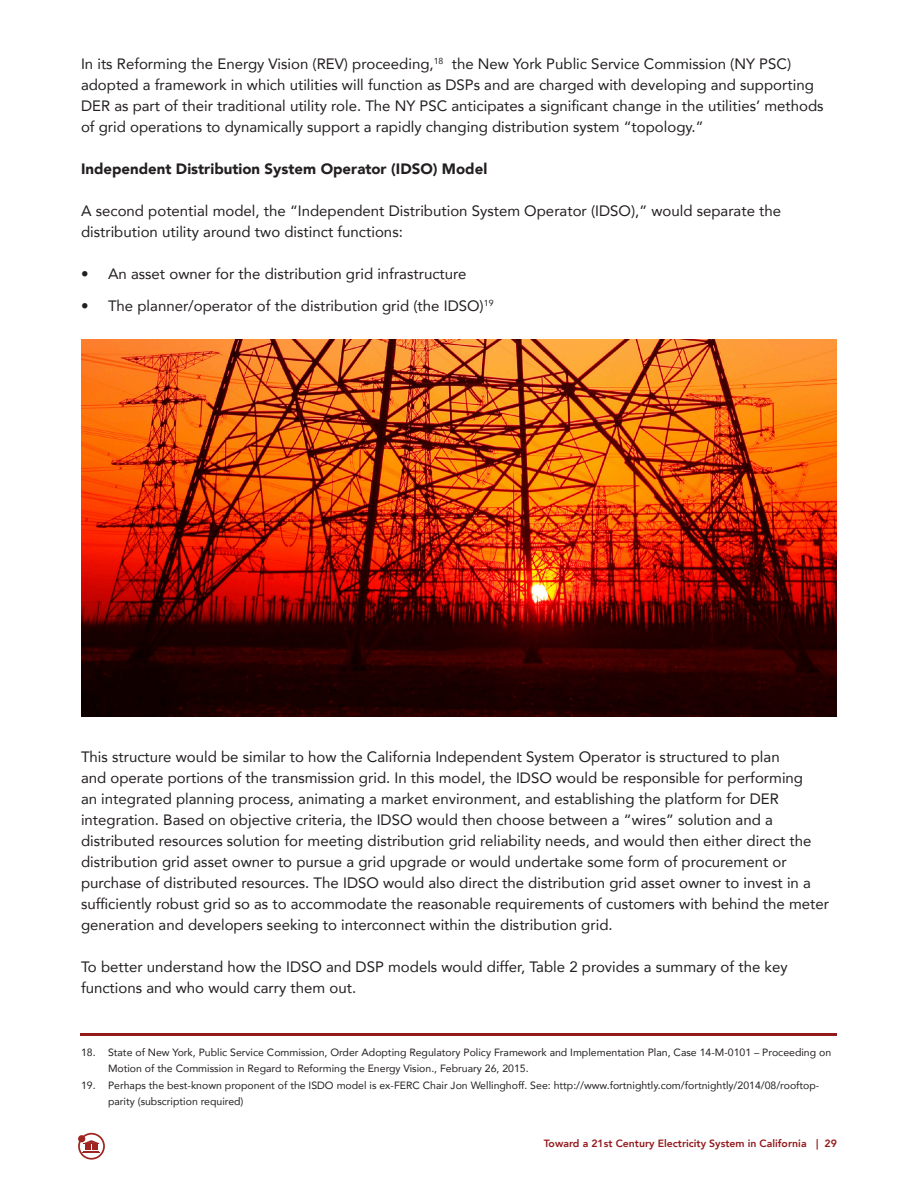
<style>
.page{position:relative;width:918px;height:1188px;background:#fff}
.page>*{position:absolute;margin:0;border:0;box-sizing:border-box;transform-origin:0 0}
.A2E{font:15px/21px "Avenir";color:#231f20}
.A2E-2{font:900 15px "Avenir";color:#231f20}
.t1{font:10.5px/16.5px "Avenir";color:#231f20}
.t2{font:800 10.5px "Avenir";color:#921a1d}
</style>
<div class="page">
<div style="left:78px;top:1133px;width:27px;height:27px;border:2px solid #9f2520;border-radius:50%"></div>
<div style="left:78px;top:1135px;width:7px;height:7px;background:#9f2520;border-radius:50%"></div>
<svg style="left:83px;top:1140px;width:17px;height:13px"></svg>
<hr style="left:80px;top:1033px;width:757px;height:3px;background:#921a1d">
<img style="left:82px;top:339px;width:755px;height:377px">
<p class="A2E" style="left:81px;top:53px;width:744px">In its Reforming the Energy Vision (REV) proceeding,<sup>18</sup> the New York Public Service Commission (NY PSC) adopted a framework in which utilities will function as DSPs and are charged with developing and supporting DER as part of their traditional utility role. The NY PSC anticipates a significant change in the utilities’ methods of grid operations to dynamically support a rapidly changing distribution system “topology.”</p>
<p class="A2E-2" style="left:81px;top:156px;width:408px">Independent Distribution System Operator (IDSO) Model</p>
<p class="A2E" style="left:81px;top:200px;width:702px">A second potential model, the “Independent Distribution System Operator (IDSO),” would separate the distribution utility around two distinct functions:</p>
<p class="A2E" style="left:81px;top:263px;width:387px">• An asset owner for the distribution grid infrastructure</p>
<p class="A2E" style="left:81px;top:294px;width:414px">• The planner/operator of the distribution grid (the IDSO)<sup>19</sup></p>
<p class="A2E" style="left:81px;top:746px;width:750px">This structure would be similar to how the California Independent System Operator is structured to plan<br>and operate portions of the transmission grid. In this model, the IDSO would be responsible for performing<br>an integrated planning process, animating a market environment, and establishing the platform for DER integration. Based on objective criteria, the IDSO would then choose between a “wires” solution and a distributed resources solution for meeting distribution grid reliability needs, and would then either direct the distribution grid asset owner to pursue a grid upgrade or would undertake some form of procurement or purchase of distributed resources. The IDSO would also direct the distribution grid asset owner to invest in a sufficiently robust grid so as to accommodate the reasonable requirements of customers with behind the meter generation and developers seeking to interconnect within the distribution grid.</p>
<p class="A2E" style="left:81px;top:956px;width:708px">To better understand how the IDSO and DSP models would differ, Table 2 provides a summary of the key functions and who would carry them out.</p>
<p class="t1" style="left:108px;top:1044px;width:725px;text-indent:-27px">18. State of New York, Public Service Commission, Order Adopting Regulatory Policy Framework and Implementation Plan, Case 14-M-0101 – Proceeding on<br>Motion of the Commission in Regard to Reforming the Energy Vision., February 26, 2015.</p>
<p class="t1" style="left:108px;top:1077px;width:713px;text-indent:-27px">19. Perhaps the best-known proponent of the ISDO model is ex-FERC Chair Jon Wellinghoff. See: http://www.fortnightly.com/fortnightly/2014/08/rooftop&shy;parity (subscription required)</p>
<p class="t2" style="left:544px;top:1135px;width:295px">Toward a 21st Century Electricity System in California | 29</p>
</div>
